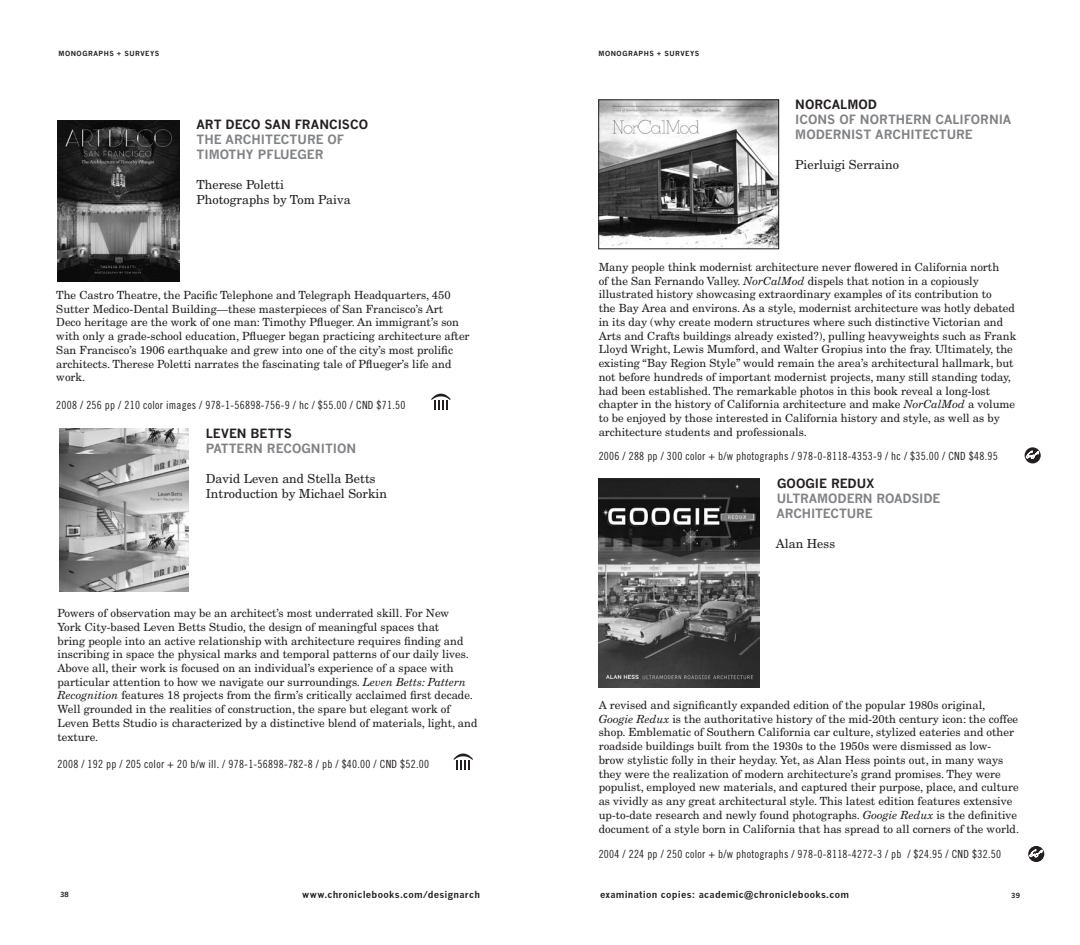
<style>
.page{position:relative;width:1080px;height:945px;background:#fff}
.page>*{position:absolute;margin:0;border:0;box-sizing:border-box;transform-origin:0 0}
.AUTHOR{font:700 12.5px/15px "News Gothic";color:#808285}
.AUTHOR-2{font:12.5px "New Century Schlbk";color:#231f20}
.t1{font:700 12.5px "News Gothic";color:#231f20}
.MAIN_TEXT{font:11.25px/13.8px "New Century Schlbk";color:#231f20}
.MAIN_TEXT-2{font:11.25px "Trade Gothic Cond Eighteen";letter-spacing:.025em;color:#231f20}
.t2{font:700 9.38px "News Gothic";letter-spacing:.025em;color:#231f20}
.t3{font:700 6.88px "News Gothic";letter-spacing:.075em;color:#231f20}
.s1{color:#231f20}
.s2{font-style:italic}
</style>
<div class="page">
<svg style="left:1025px;top:447px;width:16px;height:16px"></svg>
<svg style="left:1026px;top:449px;width:13px;height:10px"></svg>
<img style="left:601px;top:102px;width:176px;height:145px">
<div style="left:599px;top:100px;width:180px;height:149px;border:1px solid #231f20"></div>
<img style="left:599px;top:478px;width:161px;height:209px">
<svg style="left:1028px;top:846px;width:16px;height:16px"></svg>
<svg style="left:1029px;top:847px;width:14px;height:10px"></svg>
<svg style="left:431px;top:393px;width:19px;height:17px"></svg>
<img style="left:58px;top:120px;width:121px;height:162px">
<svg style="left:454px;top:753px;width:19px;height:17px"></svg>
<img style="left:59px;top:429px;width:130px;height:162px">
<p class="t3" style="left:58px;top:49px;width:102px">MONOGRAPHS + SURVEYS</p>
<p class="t3" style="left:598px;top:49px;width:102px">MONOGRAPHS + SURVEYS</p>
<p class="t1" style="left:196px;top:117px;width:171px">ART DECO SAN FRAN CISCO</p>
<p class="AUTHOR" style="left:196px;top:132px;width:140px">THE ARCHITECTURE OF<br>TIMOTHY PFLUEGER</p>
<p class="AUTHOR-2" style="left:196px;top:177px;width:89px">Therese Poletti</p>
<p class="AUTHOR-2" style="left:196px;top:192px;width:156px">Photographs by Tom Paiva</p>
<p class="AUTHOR" style="left:795px;top:97px;width:94px"><span class="s1">NORCALMOD<br></span>ICONS OF NORTHER</p>
<p class="AUTHOR" style="left:922px;top:112px;width:91px">N CALI FORNIA</p>
<p class="AUTHOR" style="left:795px;top:127px;width:98px">MODERNIST ARCHITECTURE</p>
<p class="AUTHOR-2" style="left:795px;top:157px;width:105px">Pierluigi Serraino</p>
<p class="MAIN_TEXT" style="left:56px;top:288px;width:415px">The Castro Theatre, the Pacific Telephone and Telegraph Headquarters, 450<br>Sutter Medico-Dental Building—these masterpieces of San Francisco’s Art Deco heritage are the work of one man: Timothy Pflueger. An immigrant’s son with only a grade-school education, Pflueger began practicing architecture after San Francisco’s 1906 earthquake and grew into one of the city’s most prolific architects. Therese Poletti narrates the fascinating tale of Pflueger’s life and work.</p>
<p class="MAIN_TEXT-2" style="left:56px;top:398px;width:351px">2008 / 256 pp / 210 color images / 978-1-56898-756-9 / hc / $55.00 / CND $71.50</p>
<p class="t1" style="left:206px;top:426px;width:86px">LEVEN BETTS</p>
<p class="AUTHOR" style="left:206px;top:441px;width:97px">PATTERN RECOGN</p>
<p class="AUTHOR" style="left:321px;top:441px;width:27px">ITION</p>
<p class="AUTHOR-2" style="left:206px;top:471px;width:171px">David Leven and Stella Betts</p>
<p class="AUTHOR-2" style="left:206px;top:486px;width:183px">Introduction by Michael Sorkin</p>
<p class="MAIN_TEXT" style="left:58px;top:606px;width:421px">Powers of observation may be an architect’s most underrated skill. For New<br>York City-based Leven Betts Studio, the design of meaningful spaces that<br>bring people into an active relationship with architecture requires finding and inscribing in space the physical marks and temporal patterns of our daily lives.<br>Above all, their work is focused on an individual’s experience of a space with particular attention to how we navigate our surroundings. <span class="s2">Leven Betts: Pattern Recognition</span> features 18 projects from the firm’s critically acclaimed first decade.<br>Well grounded in the realities of construction, the spare but elegant work of Leven Betts Studio is characterized by a distinctive blend of materials, light, and texture.</p>
<p class="MAIN_TEXT-2" style="left:58px;top:757px;width:373px">2008 / 192 pp / 205 color + 20 b/w ill. / 978-1-56898-782-8 / pb / $40.00 / CND $52.00</p>
<p class="MAIN_TEXT" style="left:599px;top:260px;width:419px">Many people think modernist architecture never flowered in California north<br>of the San Fernando Valley. <span class="s2">NorCalMod</span> dispels that notion in a copiously illustrated history showcasing extraordinary examples of its contribution to<br>the Bay Area and environs. As a style, modernist architecture was hotly debated in its day (why create modern structures where such distinctive Victorian and Arts and Crafts buildings already existed?), pulling heavyweights such as Frank Lloyd Wright, Lewis Mumford, and Walter Gropius into the fray. Ultimately, the existing “Bay Region Style” would remain the area’s architectural hallmark, but not before hundreds of important modernist projects, many still standing today, had been established. The remarkable photos in this book reveal a long-lost chapter in the history of California architecture and make <span class="s2">NorCalMod</span> a volume to be enjoyed by those interested in California history and style, as well as by architecture students and professionals.</p>
<p class="MAIN_TEXT-2" style="left:599px;top:449px;width:401px">2006 / 288 pp / 300 color + b/w photographs / 978-0-8118-4353-9 / hc / $35.00 / CND $48.95</p>
<p class="t1" style="left:777px;top:476px;width:20px">GOOG</p>
<p class="t1" style="left:815px;top:476px;width:59px">IE REDUX</p>
<p class="AUTHOR" style="left:777px;top:491px;width:43px">ULTRAMOD</p>
<p class="AUTHOR" style="left:847px;top:491px;width:39px">ERN ROADS</p>
<p class="AUTHOR" style="left:919px;top:491px;width:23px">IDE</p>
<p class="AUTHOR" style="left:777px;top:506px;width:98px">ARCHITECTURE</p>
<p class="AUTHOR-2" style="left:776px;top:536px;width:61px">Alan Hess</p>
<p class="MAIN_TEXT" style="left:599px;top:698px;width:422px">A revised and significantly expanded edition of the popular 1980s original, <span class="s2">Googie Redux</span> is the authoritative history of the mid-20th century icon: the coffee shop. Emblematic of Southern California car culture, stylized eateries and other roadside buildings built from the 1930s to the 1950s were dismissed as low&shy;brow stylistic folly in their heyday. Yet, as Alan Hess points out, in many ways they were the realization of modern architecture’s grand promises. They were populist, employed new materials, and captured their purpose, place, and culture as vividly as any great architectural style. This latest edition features extensive up-to-date research and newly found photographs. <span class="s2">Googie Redux</span> is the definitive document of a style born in California that has spread to all corners of the world.</p>
<p class="MAIN_TEXT-2" style="left:599px;top:848px;width:404px">2004 / 224 pp / 250 color + b/w photographs / 978-0-8118-4272-3 / pb / $24.95 / CND $32.50</p>
<p class="t3" style="left:60px;top:891px;width:10px">38</p>
<p class="t2" style="left:302px;top:889px;width:179px">WWW.CHRONICLEBOOKS.COM/DESIGNARCH</p>
<p class="t2" style="left:600px;top:889px;width:250px">EXAMINATION COPIES: ACADEMIC@CHRONICLEBOOKS.COM</p>
<p class="t3" style="left:1011px;top:891px;width:10px">39</p>
</div>
